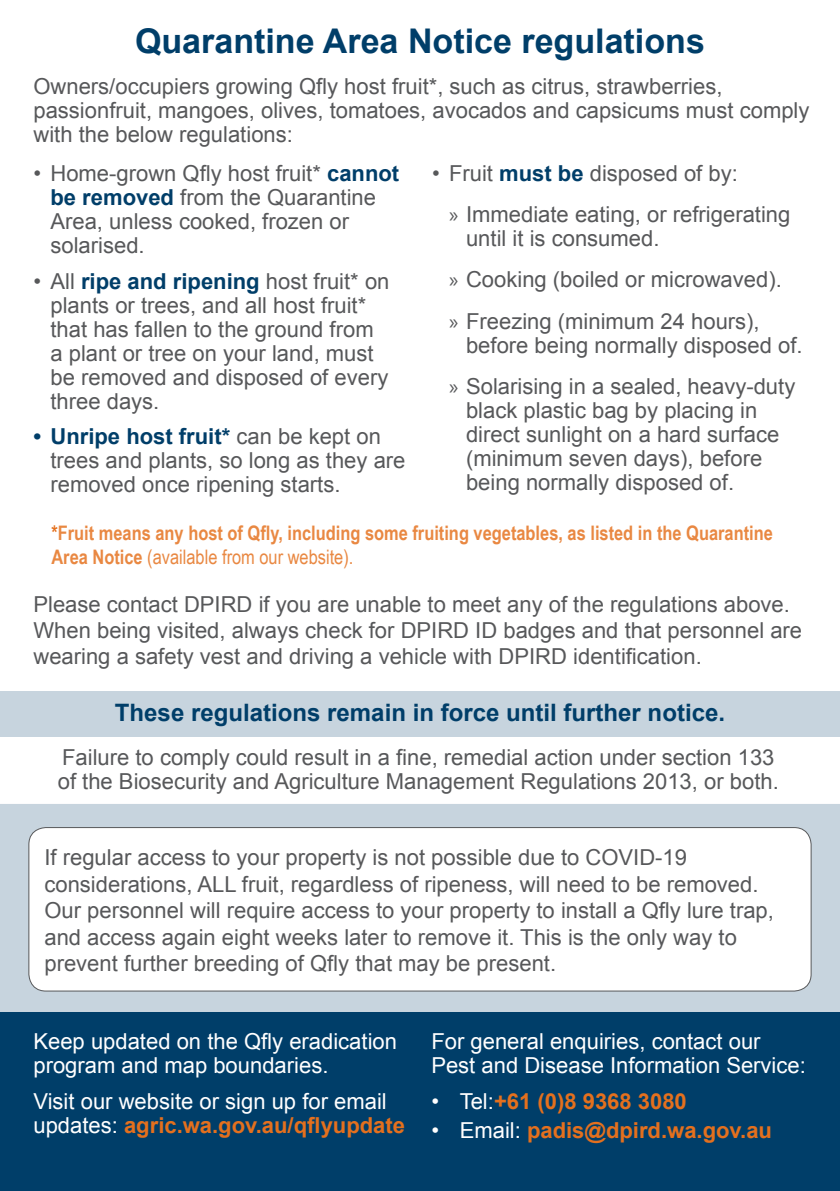
<style>
.page{position:relative;width:840px;height:1191px;background:#fff}
.page>*{position:absolute;margin:0;border:0;box-sizing:border-box;transform-origin:0 0}
.t1{font:700 34px "Arial";color:#003e69}
.t2{font:700 24px "Arial";color:#003e69}
.t3{font:22px/24px "Arial";color:#57585a}
.t4{font:22px/24px "Arial";color:#fff}
.t5{font:700 22px "Arial";color:#e4701e}
.t6{font:700 20px/24px "Arial Narrow";color:#e98842}
.s1{font-weight:700;color:#003e69}
.s2{font-family:"Myriad Pro"}
.s3{color:#e4701e}
.s4{font-weight:400}
.s5{font-weight:700;color:#e4701e}
.s6{font-weight:400;color:#fff}
</style>
<div class="page">
<div style="left:0;top:691px;width:839px;height:45px;background:#c7d4de"></div>
<div style="left:0;top:804px;width:839px;height:208px;background:#c7d4de"></div>
<div style="left:0;top:1012px;width:839px;height:179px;background:#003e69"></div>
<div style="left:29px;top:827px;width:781px;height:164px;background:#fff;border-radius:17px"></div>
<div style="left:28px;top:827px;width:783px;height:164px;border:1px solid #57585a;border-radius:17px"></div>
<p class="t1" style="left:135px;top:19px;width:571px">Quarantine Area Notice regulations</p>
<p class="t3" style="left:33px;top:74px;width:777px">Owners/occupiers growing Qfly host fruit*, such as citrus, strawberries, passionfruit, mangoes, olives, tomatoes, avocados and capsicums must comply with the below regulations:</p>
<p class="t3" style="left:50px;top:162px;width:350px;text-indent:-17px">• Home-grown Qfly host fruit* <span class="s1">cannot be removed</span> from the Quarantine<br>Area, unless cooked, frozen or solarised.</p>
<p class="t3" style="left:50px;top:269px;width:340px;text-indent:-17px">• All <span class="s1">ripe and ripening</span> host fruit* on plants or trees, and all host fruit* that has fallen to the ground from a plant or tree on your land, must be removed and disposed of every three days.</p>
<p class="t3" style="left:50px;top:425px;width:356px;text-indent:-17px"><span class="s1">• Unripe host fruit*</span> can be kept on trees and plants, so long as they are removed once ripening starts.</p>
<p class="t3" style="left:432px;top:162px;width:307px">• Fruit <span class="s1">must be</span> disposed of by:</p>
<p class="t3" style="left:466px;top:203px;width:326px;text-indent:-17px"><span class="s2">»</span> Immediate eating, or refrigerating until it is consumed.</p>
<p class="t3" style="left:449px;top:268px;width:334px"><span class="s2">»</span> Cooking (boiled or microwaved).</p>
<p class="t3" style="left:466px;top:309px;width:338px;text-indent:-17px"><span class="s2">»</span> Freezing (minimum 24 hours), before being normally disposed of.</p>
<p class="t3" style="left:466px;top:374px;width:330px;text-indent:-17px"><span class="s2">»</span> Solarising in a sealed, heavy-duty black plastic bag by placing in direct sunlight on a hard surface (minimum seven days), before being normally disposed of.</p>
<p class="t6" style="left:51px;top:520px;width:722px"><span class="s3">*</span>Fruit means any host of Qfly, including some fruiting vegetables, as listed in the Quarantine<br>Area Notice <span class="s4">(available from our website).</span></p>
<p class="t3" style="left:33px;top:591px;width:769px;line-height:26.4px">Please contact DPIRD if you are unable to meet any of the regulations above.<br>When being visited, always check for DPIRD ID badges and that personnel are wearing a safety vest and driving a vehicle with DPIRD identification.</p>
<p class="t2" style="left:115px;top:697px;width:611px">These regulations remain in force until further notice.</p>
<p class="t3" style="left:58px;top:745px;width:722px">Failure to comply could result in a fine, remedial action under section 133 of the Biosecurity and Agriculture Management Regulations 2013, or both.</p>
<p class="t3" style="left:44px;top:844px;width:730px;line-height:26.4px">If regular access to your property is not possible due to COVID-19 considerations, ALL fruit, regardless of ripeness, will need to be removed.<br>Our personnel will require access to your property to install a Qfly lure trap, and access again eight weeks later to remove it. This is the only way to prevent further breeding of Qfly that may be present.</p>
<p class="t4" style="left:33px;top:1029px;width:365px">Keep updated on the Qfly eradication program and map boundaries.</p>
<p class="t4" style="left:33px;top:1089px;width:373px">Visit our website or sign up for email updates: <span class="s5">agric.wa.gov.au/qflyupdate</span></p>
<p class="t4" style="left:431px;top:1029px;width:376px">For general enquiries, contact our<br>Pest and Disease Information Service:</p>
<p class="t5" style="left:431px;top:1086px;width:257px"><span class="s6">• Tel:</span>+61 (0)8 9368 3080</p>
<p class="t5" style="left:431px;top:1116px;width:342px"><span class="s6">• Email:</span> padis@dpird.wa.gov.au</p>
</div>
